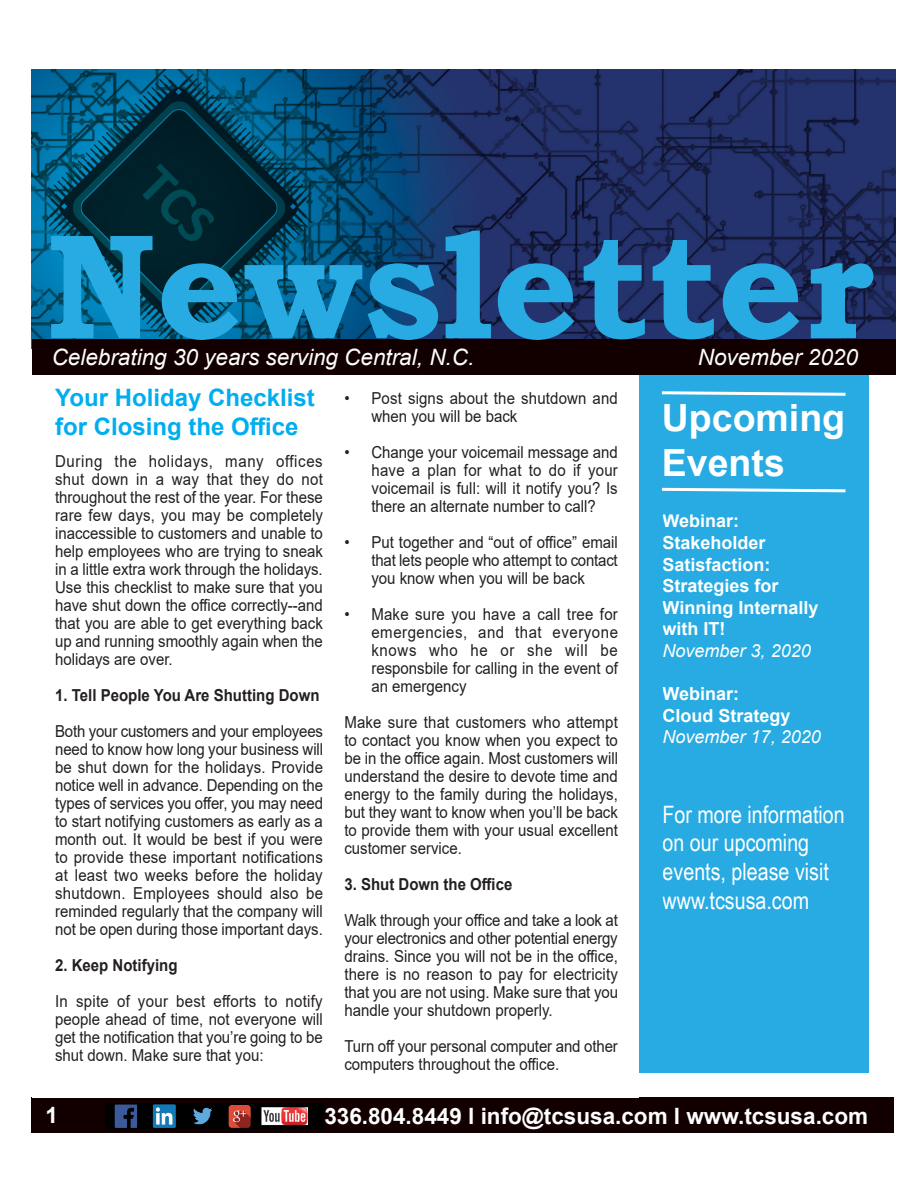
<style>
.page{position:relative;width:918px;height:1188px;background:#fff}
.page>*{position:absolute;margin:0;border:0;box-sizing:border-box;transform-origin:0 0}
.t1{font:700 150px "Bookman Old Style";color:#27abe2}
.t2{font:700 37.5px "Arial";color:#fff}
.t3{font:24px/28.8px "Arial Narrow";color:#fff}
.t4{font:700 24px/28.8px "Arial";color:#00aeef}
.t5{font:italic 22.5px "Arial";color:#fff}
.t6{font:700 22.5px "Arial";color:#fff}
.t7{font:700 18px/21.6px "Arial";color:#fff}
.t8{font:italic 18px "Arial";color:#fff}
.Newsletter{font:16.5px/18px "Arial";color:#231f20;text-align:justify;scale:.91 1}
.Newsletter-2{font:700 16.5px "Arial";color:#231f20;scale:.91 1}
</style>
<div class="page">
<img style="left:32px;top:69px;width:863px;height:271px">
<div style="left:31px;top:1098px;width:863px;height:35px;background:#120000"></div>
<div style="left:639px;top:375px;width:230px;height:698px;background:#27abe2"></div>
<div style="left:32px;top:340px;width:863px;height:35px;background:#120000"></div>
<svg style="left:661px;top:391px;width:185px;height:5px"></svg>
<svg style="left:661px;top:487px;width:185px;height:6px"></svg>
<div style="left:105px;top:1103px;width:218px;height:26px;background:#000"></div>
<img style="left:114px;top:1104px;width:194px;height:24px">
<p class="t1" style="left:45px;top:178px;width:829px">Newsletter</p>
<p class="t5" style="left:52px;top:342px;width:424px">Celebrating 30 years serving Central, N.C.</p>
<p class="t4" style="left:55px;top:383px;width:261px">Your Holiday Checklist for Closing the Office</p>
<p class="t5" style="left:698px;top:342px;width:162px">November 2020</p>
<p class="Newsletter" style="left:371px;top:390px;width:272px;text-indent:-27px">• Post signs about the shutdown and when you will be back</p>
<p class="Newsletter" style="left:371px;top:444px;width:272px;text-indent:-27px">• Change your voicemail message and have a plan for what to do if your voicemail is full: will it notify you? Is there an alternate number to call?</p>
<p class="Newsletter" style="left:371px;top:534px;width:272px;text-indent:-27px">• Put together and “out of office” email that lets people who attempt to contact you know when you will be back</p>
<p class="Newsletter" style="left:371px;top:606px;width:272px;text-indent:-27px">• Make sure you have a call tree for emergencies, and that everyone knows who he or she will be responsbile for calling in the event of an emergency</p>
<p class="Newsletter" style="left:344px;top:714px;width:302px">Make sure that customers who attempt to contact you know when you expect to be in the office again. Most customers will understand the desire to devote time and energy to the family during the holidays, but they want to know when you’ll be back to provide them with your usual excellent customer service.</p>
<p class="Newsletter-2" style="left:344px;top:873px;width:186px">3. Shut Down the Office</p>
<p class="Newsletter" style="left:344px;top:912px;width:302px">Walk through your office and take a look at your electronics and other potential energy drains. Since you will not be in the office, there is no reason to pay for electricity that you are not using. Make sure that you handle your shutdown properly.</p>
<p class="Newsletter" style="left:344px;top:1038px;width:302px">Turn off your personal computer and other computers throughout the office.</p>
<p class="t2" style="left:662px;top:392px;width:185px">Upcoming</p>
<p class="t2" style="left:662px;top:437px;width:124px">Events</p>
<p class="t7" style="left:663px;top:511px;width:157px">Webinar:<br>Stakeholder<br>Satisfaction:<br>Strategies for<br>Winning Internally with IT!</p>
<p class="t8" style="left:663px;top:639px;width:150px">November 3, 2020</p>
<p class="t7" style="left:663px;top:683px;width:78px">Webinar:</p>
<p class="t7" style="left:663px;top:705px;width:130px">Cloud Strategy</p>
<p class="t8" style="left:663px;top:726px;width:160px">November 17, 2020</p>
<p class="Newsletter" style="left:55px;top:452px;width:296px">During the holidays, many offices shut down in a way that they do not throughout the rest of the year. For these rare few days, you may be completely inaccessible to customers and unable to help employees who are trying to sneak in a little extra work through the holidays.<br>Use this checklist to make sure that you have shut down the office correctly--and that you are able to get everything back up and running smoothly again when the holidays are over.</p>
<p class="Newsletter-2" style="left:55px;top:683px;width:292px">1. Tell People You Are Shutting Down</p>
<p class="Newsletter" style="left:55px;top:722px;width:296px">Both your customers and your employees need to know how long your business will be shut down for the holidays. Provide notice well in advance. Depending on the types of services you offer, you may need to start notifying customers as early as a month out. It would be best if you were to provide these important notifications at least two weeks before the holiday shutdown. Employees should also be reminded regularly that the company will not be open during those important days.</p>
<p class="Newsletter-2" style="left:55px;top:953px;width:136px">2. Keep Notifying</p>
<p class="Newsletter" style="left:55px;top:992px;width:296px">In spite of your best efforts to notify people ahead of time, not everyone will get the notification that you’re going to be shut down. Make sure that you:</p>
<p class="t3" style="left:663px;top:799px;width:184px">For more information on our upcoming events, please visit</p>
<p class="t3" style="left:663px;top:885px;width:148px">www.tcsusa.com</p>
<p class="t6" style="left:45px;top:1100px;width:14px">1</p>
<p class="t6" style="left:324px;top:1100px;width:545px">336.804.8449 l info@tcsusa.com l www.tcsusa.com</p>
</div>
